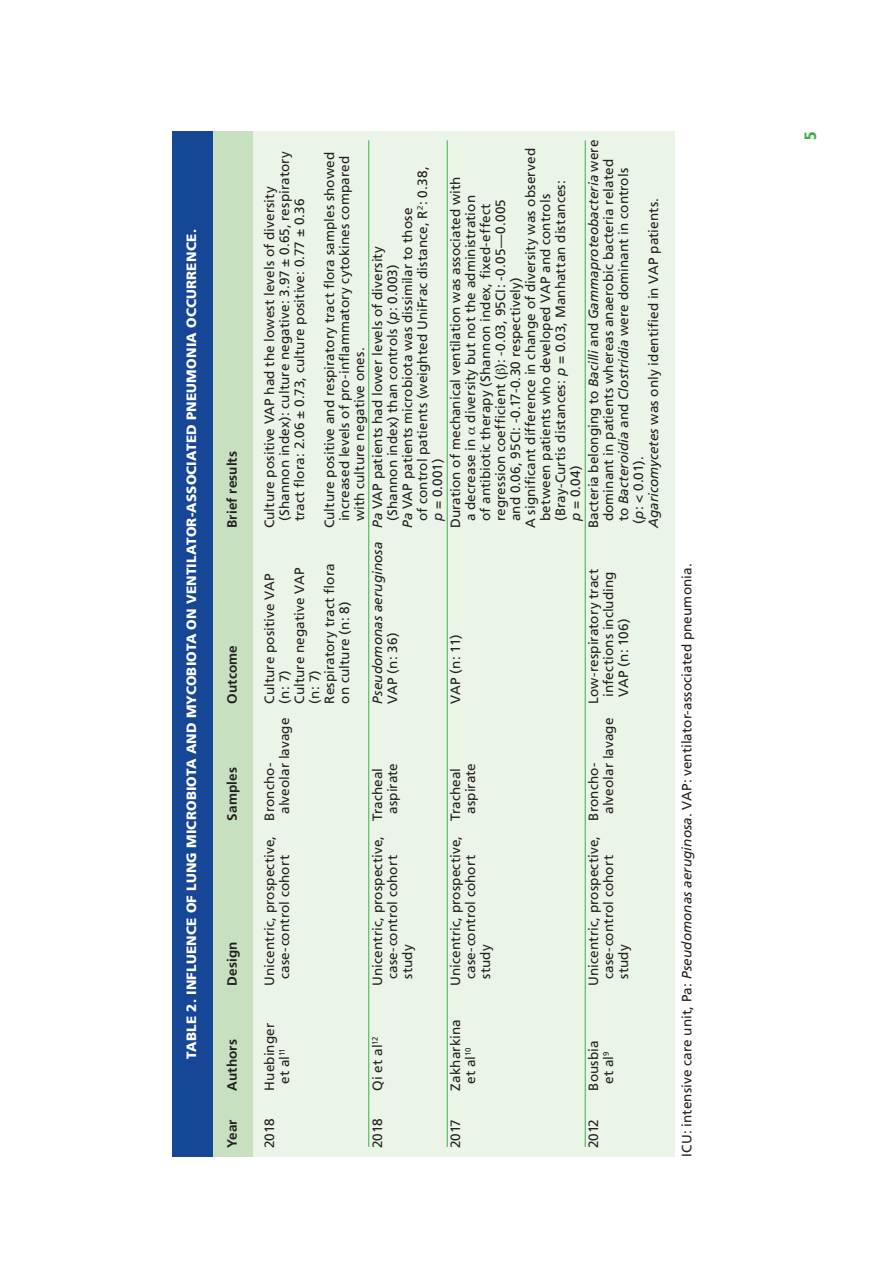
<style>
.page{position:relative;width:893px;height:1263px;background:#fff}
.page>*{position:absolute;margin:0;border:0;box-sizing:border-box;transform-origin:0 0}
.t1{font:900 condensed 16.5px "Frutiger";color:#43ae48}
.t2{font:13.5px/15px "Frutiger";letter-spacing:.005em;color:#231f20}
.t3{font:900 13.5px "Frutiger";letter-spacing:.015em;color:#fff}
.t4{font:700 13.5px "Frutiger";letter-spacing:.01em;color:#231f20}
.s1{font-style:italic}
</style>
<div class="page">
<div style="left:172px;top:131px;width:41px;height:1025px;background:#164797"></div>
<div style="left:213px;top:131px;width:41px;height:1025px;background:#c7e0bf"></div>
<div style="left:254px;top:131px;width:421px;height:1025px;background:#eaf4e7"></div>
<hr style="left:368px;top:140px;width:1px;height:1007px;background:#43ae48">
<hr style="left:447px;top:140px;width:1px;height:1007px;background:#43ae48">
<hr style="left:585px;top:140px;width:1px;height:1007px;background:#43ae48">
<p class="t3" style="left:183px;top:1059px;width:831px;rotate:-90deg">TABLE 2. INFLUENCE OF LUNG MICROBIOTA AND MYCOBIOTA ON VENTILATOR-ASSOCIATED PNEUMONIA OCCURRENCE.</p>
<p class="t4" style="left:224px;top:528px;width:79px;rotate:-90deg">Brief results</p>
<p class="t4" style="left:224px;top:704px;width:60px;rotate:-90deg">Outcome</p>
<p class="t4" style="left:224px;top:821px;width:55px;rotate:-90deg">Samples</p>
<p class="t4" style="left:224px;top:986px;width:46px;rotate:-90deg">Design</p>
<p class="t4" style="left:224px;top:1091px;width:53px;rotate:-90deg">Authors</p>
<p class="t4" style="left:224px;top:1148px;width:30px;rotate:-90deg">Year</p>
<p class="t2" style="left:586px;top:528px;width:390px;rotate:-90deg">Bacteria belonging to <span class="s1">Bacilli</span> and <span class="s1">Gammaproteobacteria</span> were</p>
<p class="t2" style="left:523px;top:528px;width:381px;rotate:-90deg">A significant difference in change of diversity was observed</p>
<p class="t2" style="left:277px;top:521px;width:372px;rotate:-90deg">(Shannon index): culture negative: 3.97 ± 0.65, respiratory</p>
<p class="t2" style="left:322px;top:528px;width:378px;rotate:-90deg">Culture positive and respiratory tract flora samples showed</p>
<p class="t2" style="left:337px;top:521px;width:367px;rotate:-90deg">increased levels of pro-inflammatory cytokines compared with culture negative ones.</p>
<p class="t2" style="left:601px;top:521px;width:364px;rotate:-90deg">dominant in patients whereas anaerobic bacteria related</p>
<p class="t2" style="left:400px;top:521px;width:356px;text-indent:-7px;rotate:-90deg"><span class="s1">Pa</span> VAP patients microbiota was dissimilar to those<br>of control patients (weighted UniFrac distance, R<sup>2</sup>: 0.38, <span class="s1">p</span> = 0.001)</p>
<p class="t2" style="left:616px;top:528px;width:361px;text-indent:7px;rotate:-90deg">to <span class="s1">Bacteroidia</span> and <span class="s1">Clostridia</span> were dominant in controls (<span class="s1">p</span>: &lt; 0.01).<br><span class="s1">Agaricomycetes</span> was only identified in VAP patients.</p>
<p class="t2" style="left:448px;top:528px;width:353px;rotate:-90deg">Duration of mechanical ventilation was associated with</p>
<p class="t2" style="left:553px;top:521px;width:343px;rotate:-90deg">(Bray-Curtis distances: <span class="s1">p</span> = 0.03, Manhattan distances:</p>
<p class="t2" style="left:262px;top:528px;width:343px;rotate:-90deg">Culture positive VAP had the lowest levels of diversity</p>
<p class="t2" style="left:538px;top:521px;width:329px;rotate:-90deg">between patients who developed VAP and controls</p>
<p class="t2" style="left:463px;top:521px;width:328px;rotate:-90deg">a decrease in diversity but not the administration</p>
<p class="t2" style="left:292px;top:521px;width:324px;rotate:-90deg">tract flora: 2.06 ± 0.73, culture positive: 0.77 ± 0.36</p>
<p class="t2" style="left:478px;top:521px;width:319px;rotate:-90deg">of antibiotic therapy (Shannon index, fixed-effect</p>
<p class="t2" style="left:493px;top:521px;width:324px;rotate:-90deg">regression coefficient ( ): -0.03, 95CI: -0.05—0.005</p>
<p class="t2" style="left:370px;top:704px;width:459px;rotate:-90deg"><span class="s1">Pseudomonas aeruginosa Pa</span> VAP patients had lower levels of diversity</p>
<p class="t2" style="left:385px;top:521px;width:259px;rotate:-90deg">(Shannon index) than controls (<span class="s1">p</span>: 0.003)</p>
<p class="t2" style="left:508px;top:521px;width:245px;rotate:-90deg">and 0.06, 95CI: -0.17-0.30 respectively)</p>
<p class="t2" style="left:568px;top:521px;width:57px;rotate:-90deg"><span class="s1">p</span> = 0.04)</p>
<p class="t2" style="left:307px;top:704px;width:142px;rotate:-90deg">(n: 7)<br>Respiratory tract flora</p>
<p class="t2" style="left:292px;top:704px;width:137px;rotate:-90deg">Culture negative VAP</p>
<p class="t2" style="left:586px;top:704px;width:136px;rotate:-90deg">Low-respiratory tract</p>
<p class="t2" style="left:601px;top:697px;width:127px;rotate:-90deg">infections including</p>
<p class="t2" style="left:262px;top:704px;width:131px;rotate:-90deg">Culture positive VAP</p>
<p class="t2" style="left:337px;top:704px;width:104px;rotate:-90deg">on culture (n: 8)</p>
<p class="t2" style="left:616px;top:697px;width:80px;rotate:-90deg">VAP (n: 106)</p>
<p class="t2" style="left:385px;top:704px;width:73px;rotate:-90deg">VAP (n: 36)</p>
<p class="t2" style="left:448px;top:704px;width:71px;rotate:-90deg">VAP (n: 11)</p>
<p class="t2" style="left:277px;top:814px;width:145px;rotate:-90deg">alveolar lavage (n: 7)</p>
<p class="t2" style="left:601px;top:814px;width:97px;rotate:-90deg">alveolar lavage</p>
<p class="t2" style="left:586px;top:986px;width:225px;rotate:-90deg">Unicentric, prospective, Broncho-</p>
<p class="t2" style="left:262px;top:986px;width:225px;rotate:-90deg">Unicentric, prospective, Broncho-</p>
<p class="t2" style="left:385px;top:814px;width:52px;rotate:-90deg">aspirate</p>
<p class="t2" style="left:463px;top:814px;width:52px;rotate:-90deg">aspirate</p>
<p class="t2" style="left:448px;top:986px;width:219px;rotate:-90deg">Unicentric, prospective, Tracheal</p>
<p class="t2" style="left:370px;top:986px;width:219px;rotate:-90deg">Unicentric, prospective, Tracheal</p>
<p class="t2" style="left:385px;top:979px;width:125px;rotate:-90deg">case-control cohort</p>
<p class="t2" style="left:463px;top:979px;width:125px;rotate:-90deg">case-control cohort</p>
<p class="t2" style="left:277px;top:979px;width:125px;rotate:-90deg">case-control cohort</p>
<p class="t2" style="left:601px;top:979px;width:125px;rotate:-90deg">case-control cohort</p>
<p class="t2" style="left:400px;top:979px;width:36px;rotate:-90deg">study</p>
<p class="t2" style="left:478px;top:979px;width:36px;rotate:-90deg">study</p>
<p class="t2" style="left:616px;top:979px;width:36px;rotate:-90deg">study</p>
<p class="t2" style="left:262px;top:1091px;width:69px;rotate:-90deg">Huebinger</p>
<p class="t2" style="left:277px;top:1084px;width:37px;rotate:-90deg">et al<sup>11</sup></p>
<p class="t2" style="left:370px;top:1091px;width:56px;rotate:-90deg">Qi et al<sup>12</sup></p>
<p class="t2" style="left:448px;top:1091px;width:73px;rotate:-90deg">Zakharkina</p>
<p class="t2" style="left:463px;top:1084px;width:38px;rotate:-90deg">et al<sup>10</sup></p>
<p class="t2" style="left:586px;top:1091px;width:52px;rotate:-90deg">Bousbia</p>
<p class="t2" style="left:601px;top:1084px;width:34px;rotate:-90deg">et al<sup>9</sup></p>
<p class="t2" style="left:262px;top:1148px;width:31px;rotate:-90deg">2018</p>
<p class="t2" style="left:370px;top:1148px;width:31px;rotate:-90deg">2018</p>
<p class="t2" style="left:448px;top:1148px;width:31px;rotate:-90deg">2017</p>
<p class="t2" style="left:586px;top:1148px;width:31px;rotate:-90deg">2012</p>
<p class="t2" style="left:679px;top:1157px;width:594px;rotate:-90deg">ICU: intensive care unit, Pa: <span class="s1">Pseudomonas aeruginosa</span>. VAP: ventilator-associated pneumonia.</p>
<p class="t1" style="left:800px;top:140px;width:10px;rotate:-90deg">5</p>
</div>
